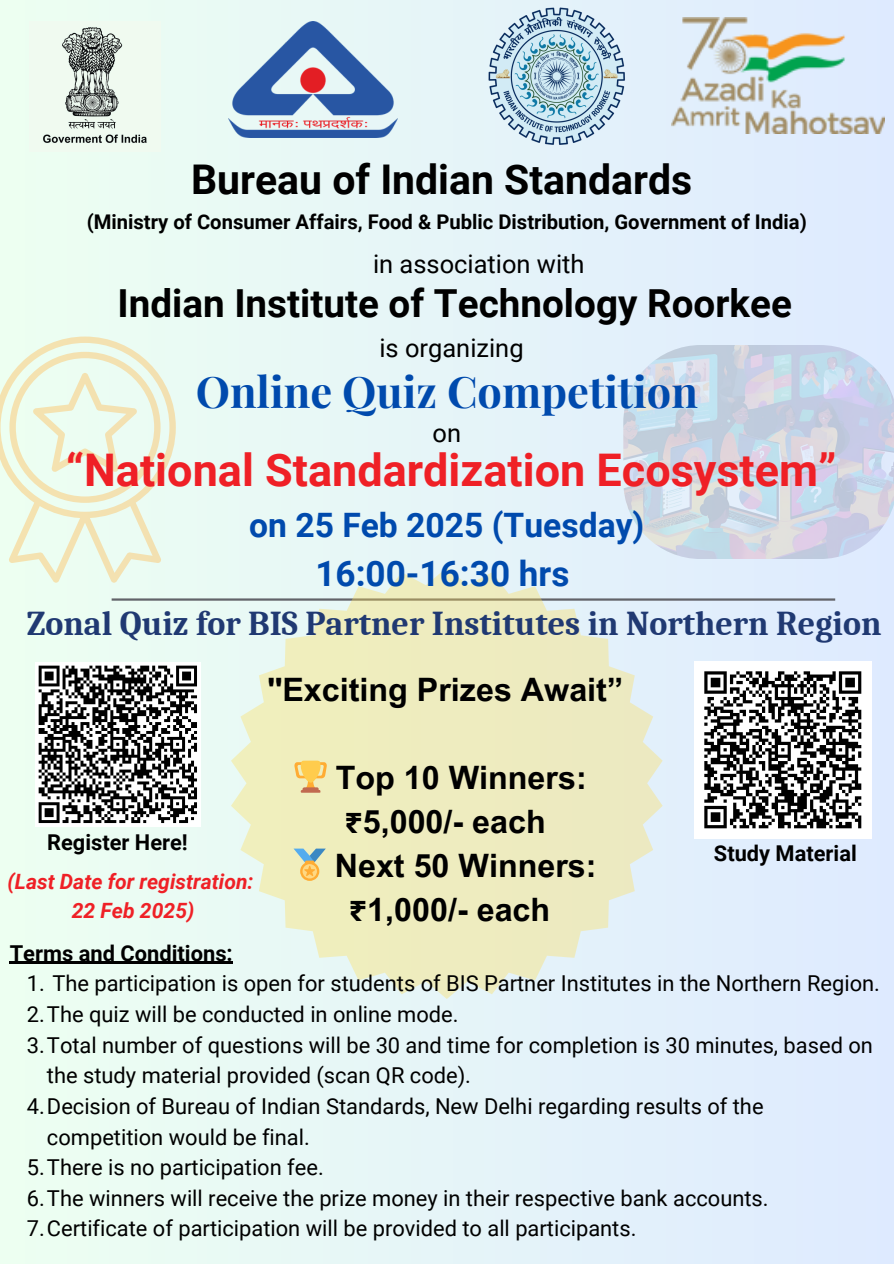
<style>
.page{position:relative;width:894px;height:1264px;background:#fff}
.page>*{position:absolute;margin:0;border:0;box-sizing:border-box;transform-origin:0 0}
.t1{font:700 45px "Roboto";color:#ef2026}
.t2{font:700 43.35px "Playfair Display";color:#004aad}
.t3{font:700 40.95px "Roboto";color:#000}
.t4{font:700 38.55px "Roboto";color:#000}
.t5{font:700 35.1px "Roboto";color:#004aad}
.t6{font:700 33.9px "Caladea";color:#203972}
.t7{font:700 33.6px "Roboto";color:#004aad}
.t8{font:700 32.25px "Arial MT Pro";color:#000}
.t9{font:25.5px "Roboto";color:#000}
.t10{font:21.9px/30.6px "Roboto";color:#000}
.t11{font:700 21.9px "Roboto";color:#000}
.t12{font:700 21.75px "Roboto";color:#000}
.t13{font:italic 700 21px/29.2px "Roboto";color:#ef2026;text-align:center}
.t14{font:700 20.25px "Roboto";color:#000}
.s1{font-family:"Noto Sans Gurmukhi"}
</style>
<div class="page">
<div style="left:0;top:0;width:893px;height:1263px;background:#e6f5f8"></div>
<hr style="left:112px;top:598px;width:723px;height:2px;background:#626369">
<img style="left:671px;top:18px;width:213px;height:115px">
<img style="left:228px;top:21px;width:169px;height:116px">
<svg style="left:0;top:336px;width:176px;height:247px"></svg>
<img style="left:623px;top:345px;width:270px;height:214px">
<img style="left:488px;top:7px;width:137px;height:138px">
<img style="left:43px;top:27px;width:104px;height:116px">
<img style="left:694px;top:661px;width:176px;height:177px">
<img style="left:36px;top:662px;width:164px;height:164px">
<svg style="left:231px;top:567px;width:431px;height:432px;fill:#ededbf"></svg>
<hr style="left:10px;top:961px;width:223px;height:3px;background:#000">
<svg style="left:294px;top:760px;width:33px;height:32px"></svg>
<svg style="left:293px;top:848px;width:33px;height:32px"></svg>
<p class="t3" style="left:191px;top:156px;width:502px">Bureau of Indian Standards</p>
<p class="t14" style="left:87px;top:210px;width:721px">(Ministry of Consumer Affairs, Food &amp; Public Distribution, Government of India)</p>
<h5 class="t9" style="left:373px;top:250px;width:213px">in association with</h5>
<h2 class="t4" style="left:117px;top:281px;width:675px">Indian Institute of Technology Roorkee</h2>
<h2 class="t9" style="left:379px;top:333px;width:146px">is organizing</h2>
<h5 class="t2" style="left:196px;top:361px;width:503px">Online Quiz Competition</h5>
<h5 class="t9" style="left:432px;top:418px;width:30px">on</h5>
<p class="t1" style="left:66px;top:444px;width:771px">“National Standardization Ecosystem”</p>
<h4 class="t7" style="left:249px;top:506px;width:397px">on 25 Feb 2025 (Tuesday)</h4>
<h4 class="t5" style="left:315px;top:553px;width:255px">16:00-16:30 hrs</h4>
<p class="t6" style="left:27px;top:604px;width:856px">Zonal Quiz for BIS Partner Institutes in Northern Region</p>
<p class="t8" style="left:267px;top:677px;width:357px">"Exciting Prizes Await”</p>
<p class="t12" style="left:47px;top:829px;width:142px">Register Here!</p>
<p class="t13" style="left:8px;top:866px;width:247px">(Last Date for registration:<br>22 Feb 2025)</p>
<p class="t8" style="left:335px;top:765px;width:252px">Top 10 Winners:</p>
<p class="t8" style="left:344px;top:809px;width:203px"><span class="s1">₹</span>5,000/- each</p>
<p class="t8" style="left:335px;top:853px;width:263px">Next 50 Winners:</p>
<p class="t8" style="left:349px;top:897px;width:203px"><span class="s1">₹</span>1,000/- each</p>
<p class="t12" style="left:713px;top:840px;width:144px">Study Material</p>
<h1 class="t11" style="left:10px;top:940px;width:224px">Terms and Conditions:</h1>
<h4 class="t10" style="left:27px;top:968px;width:854px">1. The participation is open for students of BIS Partner Institutes in the Northern Region.</h4>
<h1 class="t10" style="left:27px;top:999px;width:433px">2.The quiz will be conducted in online mode.</h1>
<h3 class="t10" style="left:47px;top:1029px;width:827px;text-indent:-20px">3.Total number of questions will be 30 and time for completion is 30 minutes, based on the study material provided (scan QR code).</h3>
<h3 class="t10" style="left:47px;top:1091px;width:718px;text-indent:-20px">4.Decision of Bureau of Indian Standards, New Delhi regarding results of the competition would be final.</h3>
<h3 class="t10" style="left:27px;top:1152px;width:298px">5.There is no participation fee.</h3>
<p class="t10" style="left:27px;top:1182px;width:743px">6.The winners will receive the prize money in their respective bank accounts.</p>
<h3 class="t10" style="left:27px;top:1213px;width:611px">7.Certificate of participation will be provided to all participants.</h3>
</div>
